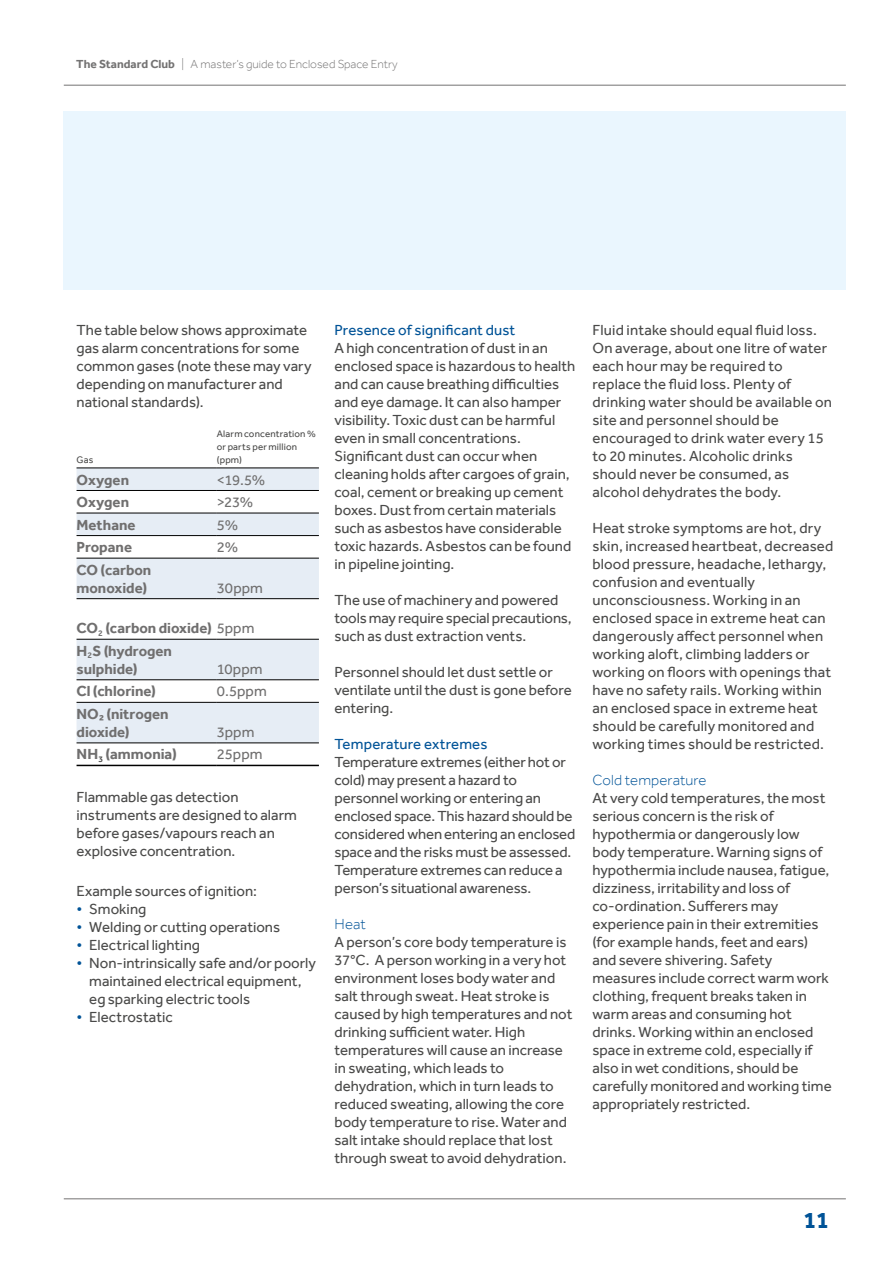
<style>
.page{position:relative;width:893px;height:1263px;background:#fff}
.page>*{position:absolute;margin:0;border:0;box-sizing:border-box;transform-origin:0 0}
.t1{font:700 24px "Effra";color:#005397}
.t2{font:15px/18px "Effra";color:#4a4a49}
.t3{font:700 15px/18px "Effra";color:#706f6f}
.t4{font:15px "Effra";letter-spacing:.01em;color:#005397}
.t5{font:15px "Effra";letter-spacing:.005em;color:#706f6f}
.t6{font:300 15px "Effra";letter-spacing:.005em;color:#005397}
.t7{font:300 12px "Effra";color:#747373}
.t8{font:9.75px/12.8px "Effra";letter-spacing:.015em;color:#4a4a49}
.s1{font-weight:700}
.s2{font-weight:400}
.s3{font-weight:500}
.s4{color:#005397}
</style>
<div class="page">
<hr style="left:64px;top:1198px;width:782px;height:1px;background:#747373">
<div style="left:64px;top:111px;width:782px;height:178px;background:#eaf6fe"></div>
<hr style="left:64px;top:85px;width:782px;height:1px;background:#747373">
<svg style="left:77px;top:468px;width:242px;height:274px;fill:#e6edf5"></svg>
<hr style="left:77px;top:679px;width:140px;height:1px;background:#000">
<hr style="left:77px;top:742px;width:140px;height:1px;background:#000">
<hr style="left:217px;top:742px;width:102px;height:1px;background:#000">
<hr style="left:77px;top:490px;width:140px;height:1px;background:#000">
<hr style="left:217px;top:490px;width:102px;height:1px;background:#000">
<hr style="left:77px;top:513px;width:140px;height:1px;background:#000">
<hr style="left:217px;top:513px;width:102px;height:1px;background:#000">
<hr style="left:77px;top:535px;width:140px;height:1px;background:#000">
<hr style="left:217px;top:535px;width:102px;height:1px;background:#000">
<hr style="left:77px;top:558px;width:140px;height:1px;background:#000">
<hr style="left:217px;top:558px;width:102px;height:1px;background:#000">
<hr style="left:77px;top:598px;width:140px;height:1px;background:#000">
<hr style="left:217px;top:598px;width:102px;height:1px;background:#000">
<hr style="left:77px;top:639px;width:140px;height:1px;background:#000">
<hr style="left:217px;top:639px;width:102px;height:1px;background:#000">
<hr style="left:217px;top:679px;width:102px;height:1px;background:#000">
<hr style="left:77px;top:702px;width:140px;height:1px;background:#000">
<hr style="left:217px;top:702px;width:102px;height:1px;background:#000">
<hr style="left:77px;top:765px;width:140px;height:1px;background:#000">
<hr style="left:217px;top:765px;width:102px;height:1px;background:#000">
<hr style="left:77px;top:467px;width:140px;height:1px;background:#000">
<hr style="left:217px;top:467px;width:102px;height:1px;background:#000">
<p class="t7" style="left:76px;top:57px;width:323px"><span class="s1">The Standard Club</span> | A master’s guide to Enclosed Space Entry</p>
<p class="t2" style="left:77px;top:321px;width:237px">The table below shows approximate gas alarm concentrations for some common gases (note these may vary depending on manufacturer and national standards).</p>
<p class="t8" style="left:77px;top:453px;width:18px">Gas</p>
<p class="t8" style="left:217px;top:427px;width:100px">Alarm concentration % or parts per million (ppm)</p>
<p class="t3" style="left:77px;top:470px;width:54px">Oxygen</p>
<p class="t5" style="left:217px;top:471px;width:50px">&lt;19.5%</p>
<p class="t3" style="left:77px;top:493px;width:54px">Oxygen</p>
<p class="t5" style="left:217px;top:493px;width:38px">&gt;23%</p>
<p class="t3" style="left:77px;top:515px;width:61px">Methane</p>
<p class="t5" style="left:217px;top:516px;width:23px">5%</p>
<p class="t3" style="left:77px;top:538px;width:57px">Propane</p>
<p class="t5" style="left:217px;top:538px;width:23px">2%</p>
<p class="t3" style="left:77px;top:560px;width:76px">CO (carbon monoxide)</p>
<p class="t5" style="left:217px;top:579px;width:48px">30ppm</p>
<p class="t3" style="left:77px;top:617px;width:179px;line-height:22.5px">CO<sub>2</sub> (carbon dioxide) <span class="s2">5ppm<br></span>H<sub>2</sub>S (hydrogen</p>
<p class="t3" style="left:77px;top:659px;width:63px">sulphide)</p>
<p class="t5" style="left:217px;top:660px;width:47px">10ppm</p>
<p class="t3" style="left:77px;top:682px;width:81px">Cl (chlorine)</p>
<p class="t5" style="left:217px;top:683px;width:51px">0.5ppm</p>
<p class="t3" style="left:77px;top:705px;width:94px">NO<span class="s3">2</span> (nitrogen dioxide)</p>
<p class="t5" style="left:217px;top:723px;width:39px">3ppm</p>
<p class="t3" style="left:77px;top:745px;width:102px">NH<sub>3</sub> (ammonia)</p>
<p class="t5" style="left:217px;top:746px;width:47px">25ppm</p>
<p class="t2" style="left:77px;top:788px;width:222px">Flammable gas detection instruments are designed to alarm before gases/vapours reach an explosive concentration.</p>
<p class="t2" style="left:77px;top:882px;width:182px">Example sources of ignition:</p>
<p class="t2" style="left:77px;top:900px;width:71px"><span class="s4">•</span> Smoking</p>
<p class="t2" style="left:77px;top:918px;width:205px"><span class="s4">•</span> Welding or cutting operations</p>
<p class="t2" style="left:77px;top:936px;width:125px"><span class="s4">•</span> Electrical lighting</p>
<p class="t2" style="left:89px;top:954px;width:228px;text-indent:-13px"><span class="s4">•</span> Non-intrinsically safe and/or poorly maintained electrical equipment, eg sparking electric tools</p>
<p class="t2" style="left:77px;top:1008px;width:98px"><span class="s4">•</span> Electrostatic</p>
<p class="t4" style="left:334px;top:321px;width:182px">Presence of significant dust</p>
<p class="t2" style="left:334px;top:339px;width:242px">A high concentration of dust in an enclosed space is hazardous to health and can cause breathing difficulties and eye damage. It can also hamper visibility. Toxic dust can be harmful even in small concentrations.<br>Significant dust can occur when cleaning holds after cargoes of grain, coal, cement or breaking up cement boxes. Dust from certain materials such as asbestos have considerable toxic hazards. Asbestos can be found in pipeline jointing.</p>
<p class="t2" style="left:334px;top:591px;width:239px">The use of machinery and powered tools may require special precautions, such as dust extraction vents.</p>
<p class="t2" style="left:334px;top:663px;width:239px">Personnel should let dust settle or ventilate until the dust is gone before entering.</p>
<p class="t4" style="left:334px;top:735px;width:154px">Temperature extremes</p>
<p class="t2" style="left:334px;top:753px;width:242px">Temperature extremes (either hot or cold) may present a hazard to personnel working or entering an enclosed space. This hazard should be considered when entering an enclosed space and the risks must be assessed.<br>Temperature extremes can reduce a person’s situational awareness.</p>
<p class="t6" style="left:334px;top:916px;width:33px">Heat</p>
<p class="t2" style="left:334px;top:933px;width:239px">A person’s core body temperature is 37°C. A person working in a very hot environment loses body water and salt through sweat. Heat stroke is caused by high temperatures and not drinking sufficient water. High temperatures will cause an increase in sweating, which leads to dehydration, which in turn leads to reduced sweating, allowing the core body temperature to rise. Water and salt intake should replace that lost through sweat to avoid dehydration.</p>
<p class="t2" style="left:592px;top:321px;width:241px">Fluid intake should equal fluid loss.<br>On average, about one litre of water each hour may be required to replace the fluid loss. Plenty of drinking water should be available on site and personnel should be encouraged to drink water every 15 to 20 minutes. Alcoholic drinks should never be consumed, as alcohol dehydrates the body.</p>
<p class="t2" style="left:592px;top:519px;width:242px">Heat stroke symptoms are hot, dry skin, increased heartbeat, decreased blood pressure, headache, lethargy, confusion and eventually unconsciousness. Working in an enclosed space in extreme heat can dangerously affect personnel when working aloft, climbing ladders or working on floors with openings that have no safety rails. Working within an enclosed space in extreme heat should be carefully monitored and working times should be restricted.</p>
<p class="t6" style="left:592px;top:772px;width:115px">Cold temperature</p>
<p class="t2" style="left:592px;top:789px;width:241px">At very cold temperatures, the most serious concern is the risk of hypothermia or dangerously low body temperature. Warning signs of hypothermia include nausea, fatigue, dizziness, irritability and loss of co-ordination. Sufferers may experience pain in their extremities (for example hands, feet and ears) and severe shivering. Safety measures include correct warm work clothing, frequent breaks taken in warm areas and consuming hot drinks. Working within an enclosed space in extreme cold, especially if also in wet conditions, should be carefully monitored and working time appropriately restricted.</p>
<h1 class="t1" style="left:803px;top:1205px;width:27px">11</h1>
</div>
